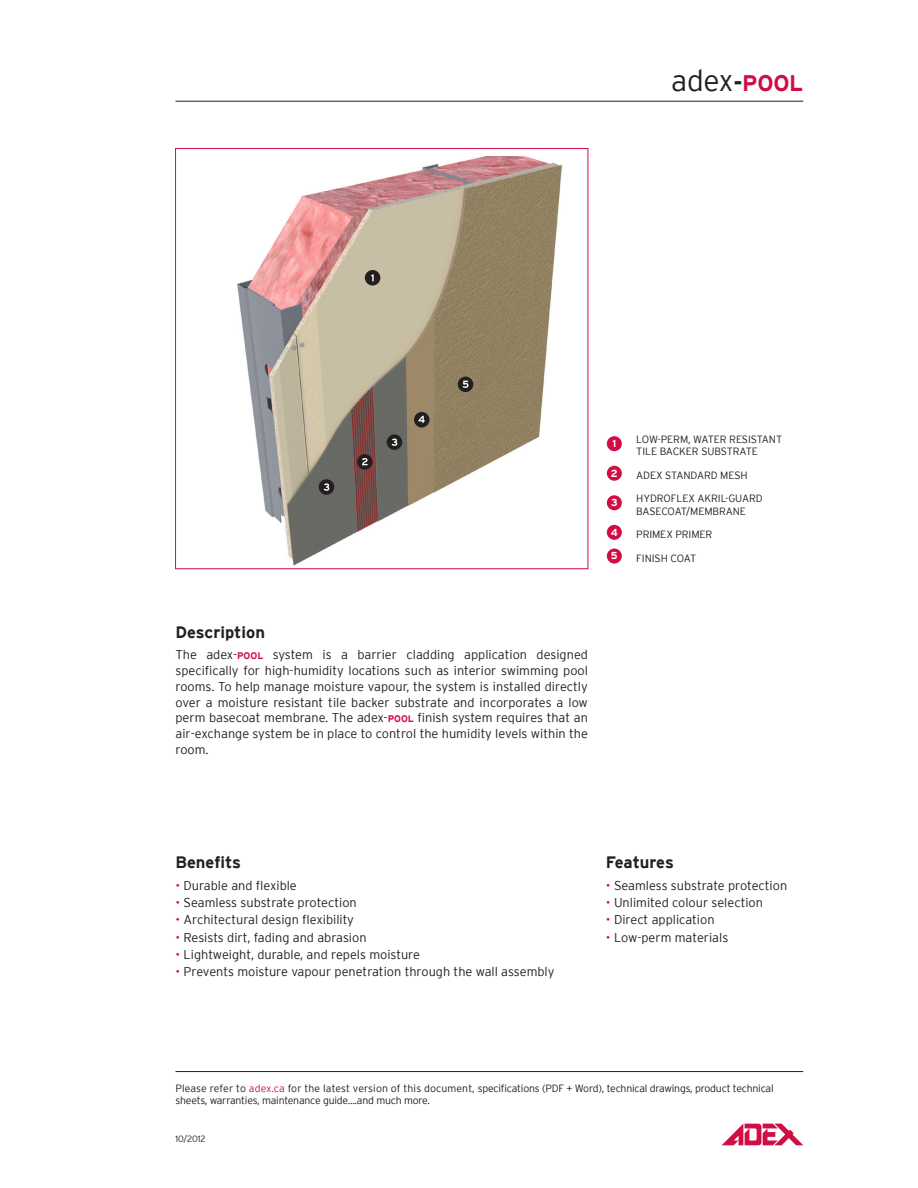
<style>
.page{position:relative;width:918px;height:1188px;background:#fff}
.page>*{position:absolute;margin:0;border:0;box-sizing:border-box;transform-origin:0 0}
.t1{font:300 30px "Interstate";color:#231f20}
.t2{font:700 16.5px "Interstate";color:#231f20}
.t3{font:300 12.75px/15.8px "Interstate";color:#231f20;text-align:justify}
.t4{font:300 10.5px/12px "Interstate";letter-spacing:-.02em;color:#231f20}
.t5{font:700 10.05px "Interstate";color:#fff}
.t6{font:300 9px "Interstate";color:#231f20}
.s1{font-weight:700;font-size:22.5px}
.s2{font-weight:700;font-size:22.5px;color:#d20d44}
.s3{font-weight:700;font-size:9.6px;color:#d20d44}
.s4{color:#d20d44}
</style>
<div class="page">
<hr style="left:176px;top:1071px;width:627px;height:1px;background:#231f20">
<img style="left:237px;top:157px;width:325px;height:409px">
<hr style="left:176px;top:101px;width:627px;height:1px;background:#231f20">
<div style="left:607px;top:436px;width:15px;height:15px;background:#d20d44;border-radius:50%"></div>
<div style="left:607px;top:466px;width:15px;height:15px;background:#d20d44;border-radius:50%"></div>
<div style="left:607px;top:495px;width:15px;height:15px;background:#d20d44;border-radius:50%"></div>
<div style="left:607px;top:525px;width:15px;height:15px;background:#d20d44;border-radius:50%"></div>
<div style="left:607px;top:549px;width:15px;height:15px;background:#d20d44;border-radius:50%"></div>
<svg style="left:357px;top:454px;width:16px;height:16px"></svg>
<svg style="left:362px;top:458px;width:6px;height:7px"></svg>
<div style="left:365px;top:270px;width:15px;height:16px;background:#231f20;border-radius:50%"></div>
<svg style="left:371px;top:274px;width:3px;height:7px"></svg>
<div style="left:458px;top:377px;width:15px;height:15px;background:#231f20;border-radius:50%"></div>
<svg style="left:463px;top:381px;width:5px;height:7px"></svg>
<svg style="left:414px;top:412px;width:16px;height:16px"></svg>
<svg style="left:419px;top:416px;width:6px;height:7px"></svg>
<div style="left:387px;top:434px;width:15px;height:16px;background:#231f20;border-radius:50%"></div>
<svg style="left:392px;top:439px;width:5px;height:7px"></svg>
<div style="left:319px;top:479px;width:15px;height:16px;background:#231f20;border-radius:50%"></div>
<svg style="left:324px;top:483px;width:5px;height:8px"></svg>
<svg style="left:722px;top:1124px;width:81px;height:21px"></svg>
<h1 class="t1" style="left:671px;top:63px;width:134px">adex<span class="s1">-</span><span class="s2">POOL</span></h1>
<p class="t5" style="left:612px;top:438px;width:5px">1</p>
<p class="t4" style="left:636px;top:434px;width:147px">LOW-PERM, WATER RESISTANT<br>TILE BACKER SUBSTRATE</p>
<p class="t5" style="left:611px;top:467px;width:8px">2</p>
<p class="t4" style="left:636px;top:469px;width:111px">Ade x STANDARD MESH</p>
<p class="t5" style="left:611px;top:497px;width:8px">3</p>
<p class="t4" style="left:636px;top:493px;width:128px">HYDROFLEX AKRIL-GUARD<br>BASECOAT/MEMBRANE</p>
<p class="t5" style="left:611px;top:527px;width:9px">4</p>
<p class="t4" style="left:636px;top:528px;width:9px">Prime</p>
<p class="t4" style="left:666px;top:528px;width:48px">x PRIMER</p>
<p class="t5" style="left:611px;top:550px;width:8px">5</p>
<p class="t4" style="left:636px;top:552px;width:61px">FINISH COAT</p>
<p class="t2" style="left:176px;top:623px;width:91px">Description</p>
<p class="t3" style="left:176px;top:647px;width:414px">The adex-<span class="s3">POOL</span> system is a barrier cladding application designed specifically for high-humidity locations such as interior swimming pool rooms. To help manage moisture vapour, the system is installed directly over a moisture resistant tile backer substrate and incorporates a low perm basecoat membrane. The adex-<span class="s3">POOL</span> finish system requires that an air-exchange system be in place to control the humidity levels within the room.</p>
<p class="t2" style="left:176px;top:853px;width:67px">Benefits</p>
<p class="t3" style="left:176px;top:877px;width:123px"><span class="s4">•</span> Durable and flexible</p>
<p class="t3" style="left:176px;top:895px;width:183px"><span class="s4">•</span> Seamless substrate protection</p>
<p class="t3" style="left:176px;top:912px;width:180px"><span class="s4">•</span> Architectural design flexibility</p>
<p class="t3" style="left:176px;top:929px;width:193px"><span class="s4">•</span> Resists dirt, fading and abrasion</p>
<p class="t3" style="left:176px;top:946px;width:246px"><span class="s4">•</span> Lightweight, durable, and repels moisture</p>
<p class="t3" style="left:176px;top:964px;width:381px"><span class="s4">•</span> Prevents moisture vapour penetration through the wall assembly</p>
<p class="t2" style="left:606px;top:853px;width:69px">Features</p>
<p class="t3" style="left:606px;top:877px;width:183px"><span class="s4">•</span> Seamless substrate protection</p>
<p class="t3" style="left:606px;top:895px;width:159px"><span class="s4">•</span> Unlimited colour selection</p>
<p class="t3" style="left:606px;top:912px;width:110px"><span class="s4">•</span> Direct application</p>
<p class="t3" style="left:606px;top:929px;width:124px"><span class="s4">•</span> Low-perm materials</p>
<p class="t4" style="left:176px;top:1082px;width:600px">Please refer to <span class="s4">adex.ca</span> for the latest version of this document, specifications (PDF + Word), technical drawings, product technical sheets, warranties, maintenance guide....and much more.</p>
<p class="t6" style="left:176px;top:1133px;width:32px">10/2012</p>
</div>
